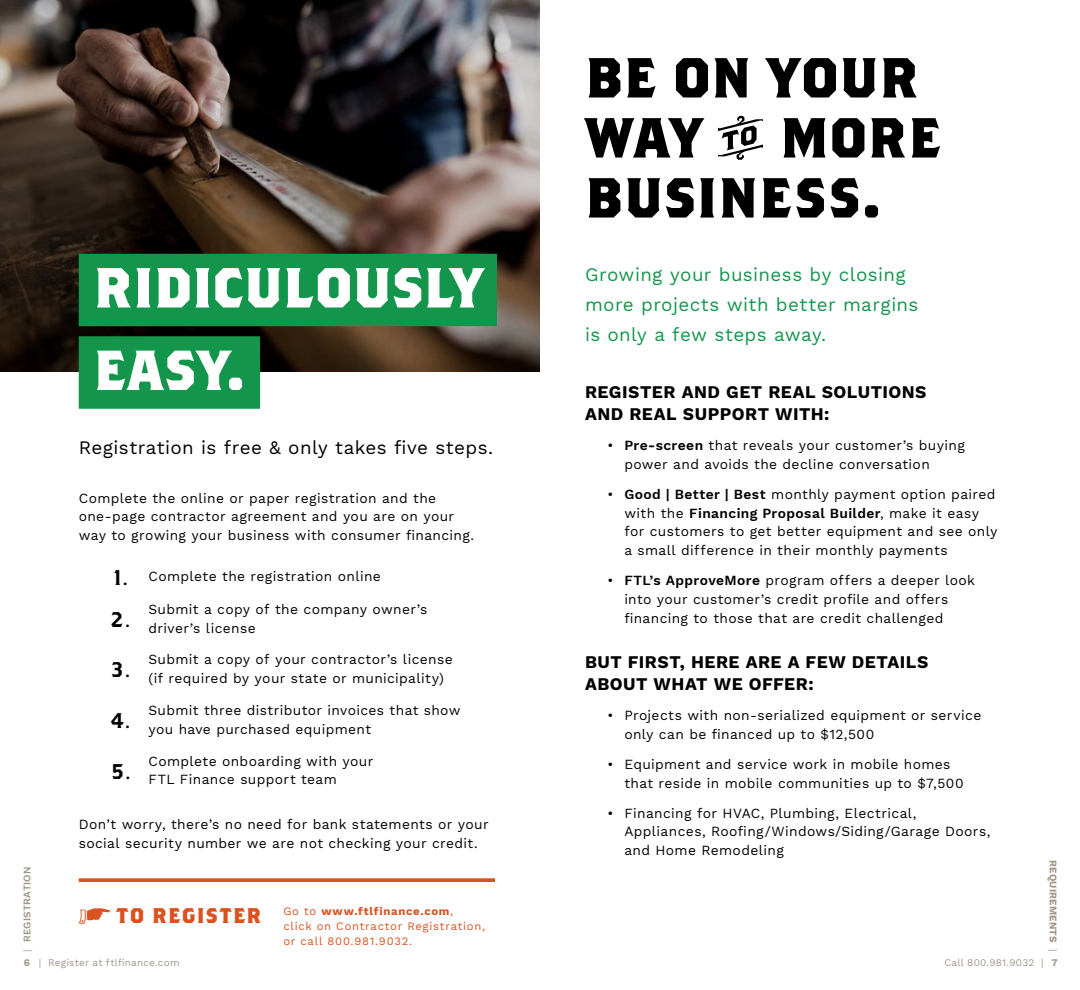
<style>
.page{position:relative;width:1080px;height:990px;background:#fff}
.page>*{position:absolute;margin:0;border:0;box-sizing:border-box;transform-origin:0 0}
.t1{font:700 56.25px/60px "Brothers OT";letter-spacing:.01em;color:#000}
.t2{font:700 56.25px/82.5px "Brothers OT";letter-spacing:.005em;color:#fff}
.t3{font:700 21.25px "Brothers OT";letter-spacing:.065em;color:#db521f}
.t4{font:21.25px "Brothers OT";color:#000}
.t5{font:18.75px/30px "Work Sans";letter-spacing:.02em;color:#13964c}
.t6{font:18.75px "Work Sans";letter-spacing:.02em;color:#000}
.t7{font:700 17.5px/22.5px "Work Sans";letter-spacing:.025em;color:#000}
.t8{font:13.75px/18.8px "Work Sans";letter-spacing:.025em;color:#000}
.t9{font:11.25px/15px "Work Sans";letter-spacing:.065em;color:#db521f}
.t10{font:10px "Work Sans";letter-spacing:.02em;color:#a09688}
.t11{font:600 10px "Work Sans";letter-spacing:.015em;color:#a09688}
.t12{font:700 10px "Work Sans";letter-spacing:.02em;color:#a09688}
.s1{font-weight:400}
.s2{font-family:"Brothers OT";font-size:21.25px}
.s3{font-size:21.25px}
.s4{font-family:"Work Sans"}
.s5{font-family:"Brothers OT Word Logos";font-weight:400}
.s6{font-weight:700}
.s7{font-weight:600}
</style>
<div class="page">
<img style="left:0;top:0;width:540px;height:371px">
<div style="left:79px;top:254px;width:418px;height:72px;background:#13964c"></div>
<div style="left:79px;top:336px;width:181px;height:73px;background:#13964c"></div>
<svg style="left:79px;top:878px;width:416px;height:4px;background:#dd5e2e"></svg>
<p class="t11" style="left:21px;top:952px;width:87px;rotate:-90deg"><span class="s1">|</span> REGISTRATION</p>
<h1 class="t2" style="left:93px;top:249px;width:390px">RIDICULOUSLY<br>EASY.</h1>
<h3 class="t6" style="left:79px;top:436px;width:416px">Registration is free &amp; only takes five steps.</h3>
<p class="t8" style="left:79px;top:489px;width:397px">Complete the online or paper registration and the one-page contractor agreement and you are on your way to growing your business with consumer financing.</p>
<p class="t8" style="left:114px;top:568px;width:269px"><span class="s2">1</span><span class="s3">.</span> Complete the registration online</p>
<h2 class="t4" style="left:111px;top:610px;width:21px">2<span class="s4">.</span></h2>
<p class="t8" style="left:148px;top:600px;width:281px">Submit a copy of the company owner’s driver’s license</p>
<h2 class="t4" style="left:112px;top:660px;width:20px">3<span class="s4">.</span></h2>
<p class="t8" style="left:148px;top:651px;width:306px">Submit a copy of your contractor’s license (if required by your state or municipality)</p>
<h2 class="t4" style="left:111px;top:711px;width:21px">4<span class="s4">.</span></h2>
<p class="t8" style="left:148px;top:702px;width:314px">Submit three distributor invoices that show you have purchased equipment</p>
<h2 class="t4" style="left:111px;top:762px;width:21px">5<span class="s4">.</span></h2>
<p class="t8" style="left:148px;top:752px;width:226px">Complete onboarding with your<br>FTL Finance support team</p>
<p class="t8" style="left:79px;top:815px;width:411px">Don’t worry, there’s no need for bank statements or your social security number we are not checking your credit.</p>
<h2 class="t3" style="left:79px;top:905px;width:184px"><span class="s5">"</span> TO REGISTER</h2>
<p class="t9" style="left:283px;top:904px;width:203px">Go to <span class="s6">www.ftlfinance.com</span>,<br>click on Contractor Registration, or call 800.981.9032.</p>
<h1 class="t1" style="left:585px;top:51px;width:357px">BE ON YOUR<br>WAY <span class="s5">y</span> MORE<br>BUSINESS.</h1>
<h3 class="t5" style="left:585px;top:261px;width:335px">Growing your business by closing more projects with better margins is only a few steps away.</h3>
<p class="t7" style="left:585px;top:381px;width:343px">REGISTER AND GET REAL SOLUTIONS<br>AND REAL SUPPORT WITH:</p>
<p class="t8" style="left:624px;top:437px;width:342px;text-indent:-17px">• <span class="s7">Pre-screen</span> that reveals your customer’s buying power and avoids the decline conversation</p>
<p class="t8" style="left:624px;top:485px;width:375px;text-indent:-17px">• <span class="s7">Good | Better | Best</span> monthly payment option paired with the <span class="s7">Financing Proposal Builder</span>, make it easy for customers to get better equipment and see only a small difference in their monthly payments</p>
<p class="t8" style="left:624px;top:572px;width:352px;text-indent:-17px">• <span class="s7">FTL’s ApproveMore</span> program offers a deeper look into your customer’s credit profile and offers financing to those that are credit challenged</p>
<p class="t7" style="left:585px;top:651px;width:345px">BUT FIRST, HERE ARE A FEW DETAILS<br>ABOUT WHAT WE OFFER:</p>
<p class="t8" style="left:624px;top:707px;width:359px;text-indent:-17px">• Projects with non-serialized equipment or service only can be financed up to $12,500</p>
<p class="t8" style="left:624px;top:755px;width:341px;text-indent:-17px">• Equipment and service work in mobile homes that reside in mobile communities up to $7,500</p>
<p class="t8" style="left:624px;top:804px;width:368px;text-indent:-17px">• Financing for HVAC, Plumbing, Electrical,<br>Appliances, Roofing/Windows/Siding/Garage Doors, and Home Remodeling</p>
<p class="t12" style="left:1059px;top:860px;width:93px;rotate:90deg">REQUIREMENTS <span class="s1">|</span></p>
<p class="t10" style="left:24px;top:957px;width:157px"><span class="s6">6</span> | Register at ftlfinance.com</p>
<p class="t10" style="left:944px;top:957px;width:115px">Call 800.981.9032 | <span class="s6">7</span></p>
</div>
